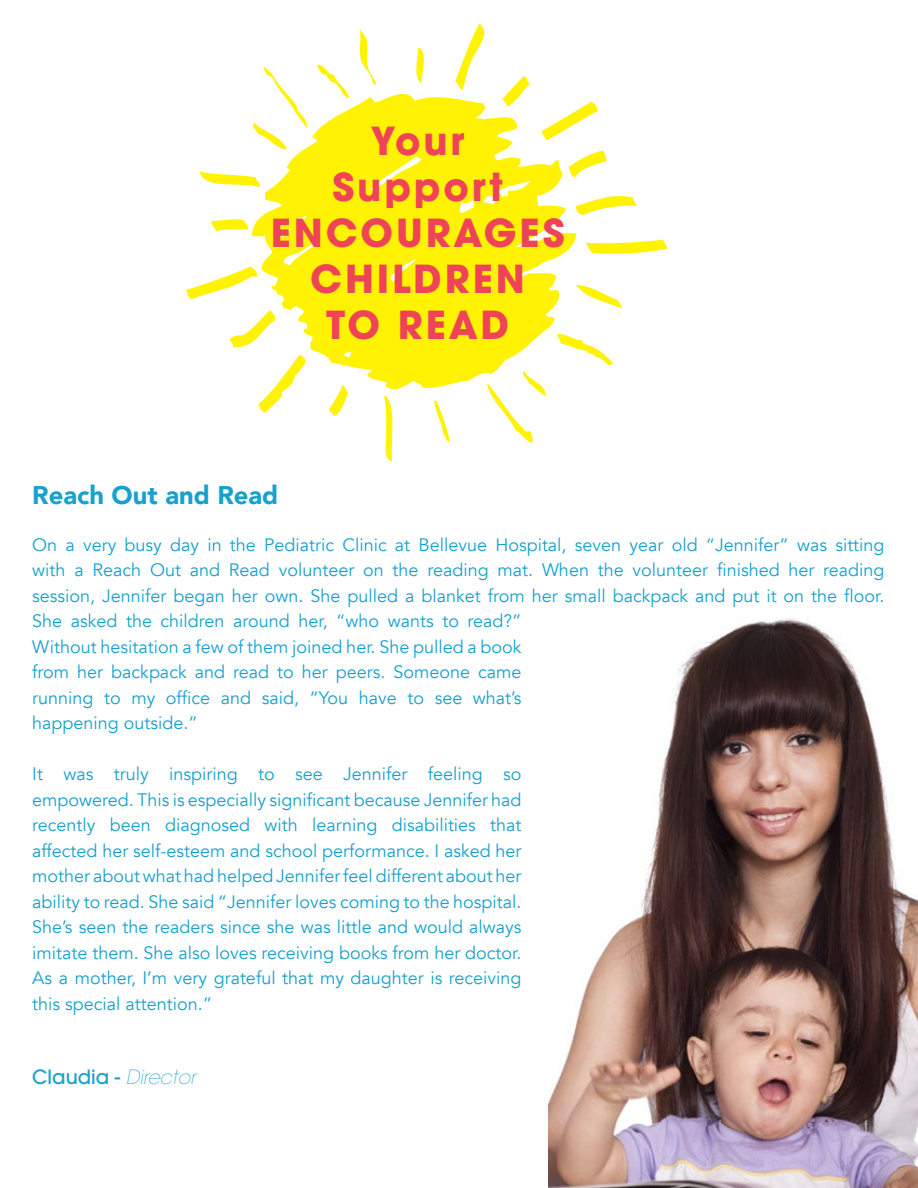
<style>
.page{position:relative;width:918px;height:1188px;background:#fff}
.page>*{position:absolute;margin:0;border:0;box-sizing:border-box;transform-origin:0 0}
.t1{font:700 38.4px/46px "Avant Garde";letter-spacing:.075em;color:#ef4357;text-align:center}
.t2{font:900 25.5px "Avenir";color:#18a1cd}
.t3{font:500 19.5px "Avant Garde";color:#18a1cd}
.t4{font:18px/25.5px "Avenir";color:#18a1cd}
.s1{font-weight:200;font-style:italic}
</style>
<div class="page">
<svg style="left:455px;top:24px;width:30px;height:62px"></svg>
<svg style="left:359px;top:28px;width:17px;height:57px"></svg>
<svg style="left:416px;top:48px;width:8px;height:35px"></svg>
<svg style="left:317px;top:65px;width:25px;height:21px"></svg>
<svg style="left:514px;top:76px;width:16px;height:10px"></svg>
<svg style="left:576px;top:102px;width:22px;height:22px"></svg>
<svg style="left:263px;top:66px;width:17px;height:20px"></svg>
<svg style="left:576px;top:151px;width:31px;height:25px"></svg>
<svg style="left:200px;top:172px;width:52px;height:14px"></svg>
<svg style="left:576px;top:196px;width:61px;height:19px"></svg>
<svg style="left:211px;top:219px;width:38px;height:12px"></svg>
<svg style="left:586px;top:240px;width:81px;height:14px"></svg>
<svg style="left:186px;top:267px;width:66px;height:32px"></svg>
<svg style="left:576px;top:285px;width:46px;height:24px"></svg>
<svg style="left:230px;top:328px;width:22px;height:20px"></svg>
<svg style="left:576px;top:339px;width:37px;height:27px"></svg>
<svg style="left:258px;top:393px;width:25px;height:20px"></svg>
<svg style="left:490px;top:393px;width:56px;height:50px"></svg>
<svg style="left:329px;top:393px;width:19px;height:23px"></svg>
<svg style="left:384px;top:396px;width:9px;height:66px"></svg>
<svg style="left:434px;top:401px;width:16px;height:41px"></svg>
<svg style="left:252px;top:86px;width:324px;height:307px;fill:#fff203"></svg>
<svg style="left:459px;top:194px;width:17px;height:19px"></svg>
<img style="left:549px;top:618px;width:369px;height:570px">
<h1 class="t1" style="left:271px;top:117px;width:295px">Your<br>Support<br>ENCOURAGES<br>CHILDREN<br>TO READ</h1>
<h2 class="t2" style="left:32px;top:473px;width:247px">Reach Out and Read</h2>
<p class="t4" style="left:32px;top:532px;width:854px">On a very busy day in the Pediatric Clinic at Bellevue Hospital, seven year old “Jennifer” was sitting with a Reach Out and Read volunteer on the reading mat. When the volunteer finished her reading session, Jennifer began her own. She pulled a blanket from her small backpack and put it on the floor.<br>She asked the children around her, “who wants to read?”<br>Without hesitation a few of them joined her. She pulled a book<br>from her backpack and read to her peers. Someone came<br>running to my office and said, “You have to see what’s<br>happening outside.”</p>
<p class="t4" style="left:32px;top:762px;width:491px;text-align:justify">It was truly inspiring to see Jennifer feeling so empowered. This is especially significant because Jennifer had recently been diagnosed with learning disabilities that affected her self-esteem and school performance. I asked her mother about what had helped Jennifer feel different about her ability to read. She said “Jennifer loves coming to the hospital.<br>She’s seen the readers since she was little and would always imitate them. She also loves receiving books from her doctor.<br>As a mother, I’m very grateful that my daughter is receiving this special attention.”</p>
<p class="t3" style="left:32px;top:1065px;width:165px">Claudia - <span class="s1">Director</span></p>
</div>
